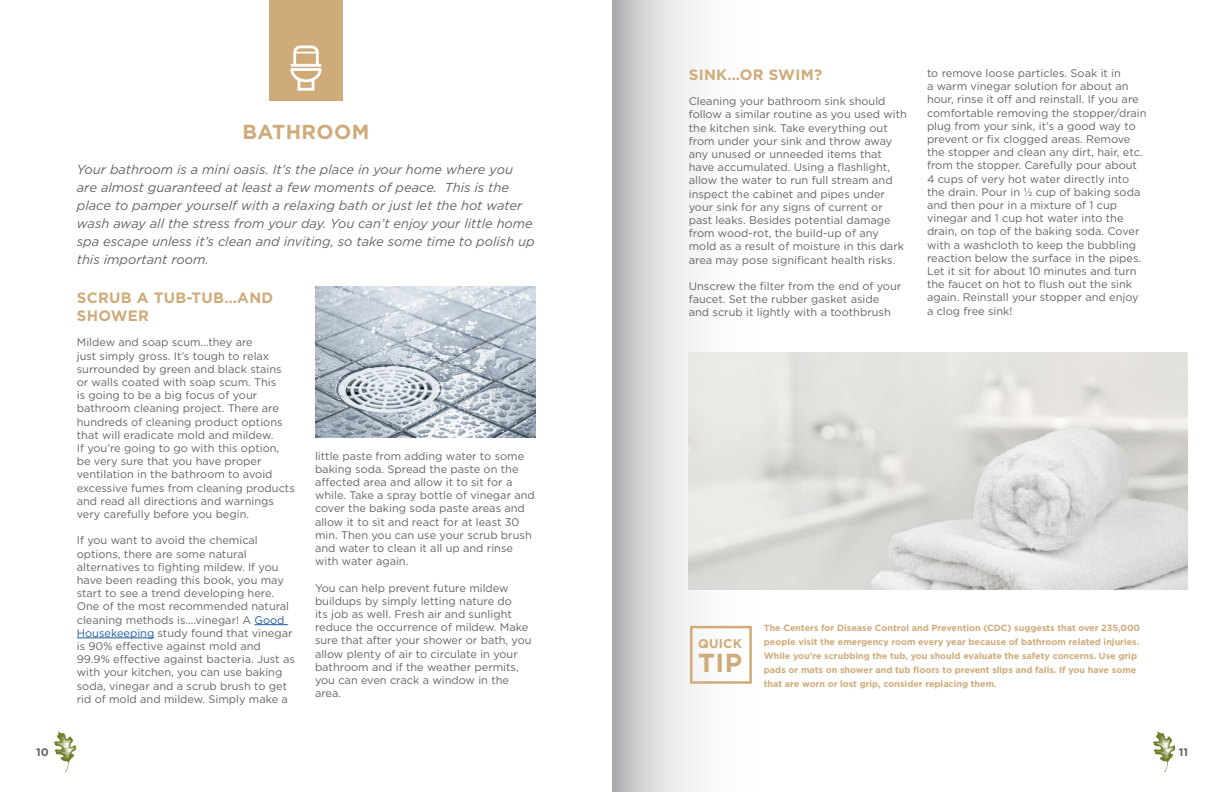
<style>
.page{position:relative;width:1224px;height:792px;background:#fff}
.page>*{position:absolute;margin:0;border:0;box-sizing:border-box;transform-origin:0 0}
.t1{font:700 26.1px "Gotham";color:#cfab7a}
.t2{font:700 20.2px "Gotham";letter-spacing:.02em;color:#cfab7a}
.t3{font:700 15px/18px "Gotham";letter-spacing:.02em;color:#cfab7a}
.t4{font:italic 13px/18px "Gotham";color:#636466}
.t5{font:700 12.6px "Gotham";letter-spacing:.02em;color:#cfab7a}
.t6{font:11px/13.2px "Gotham";color:#636466}
.t7{font:700 11px "Gotham";color:#636466}
.t8{font:700 9px/14px "Gotham";color:#cfab7a}
.s1{color:#215e9e}
</style>
<div class="page">
<svg style="left:612px;top:0;width:215px;height:792px"></svg>
<img style="left:689px;top:352px;width:499px;height:237px">
<div style="left:690px;top:626px;width:62px;height:58px;border:3px solid #cfab7a"></div>
<div style="left:269px;top:0;width:74px;height:101px;background:#cfab7a"></div>
<hr style="left:254px;top:624px;width:34px;height:1px;background:#215e9e">
<hr style="left:77px;top:638px;width:77px;height:1px;background:#215e9e">
<svg style="left:290px;top:46px;width:32px;height:45px"></svg>
<img style="left:315px;top:287px;width:220px;height:150px">
<svg style="left:53px;top:731px;width:23px;height:41px"></svg>
<svg style="left:1153px;top:731px;width:22px;height:41px"></svg>
<h2 class="t2" style="left:243px;top:120px;width:128px">BATHROOM</h2>
<p class="t4" style="left:77px;top:160px;width:460px">Your bathroom is a mini oasis. It’s the place in your home where you are almost guaranteed at least a few moments of peace. This is the place to pamper yourself with a relaxing bath or just let the hot water wash away all the stress from your day. You can’t enjoy your little home spa escape unless it’s clean and inviting, so take some time to polish up this important room.</p>
<h3 class="t3" style="left:77px;top:289px;width:198px">SCRUB A TUB-TUB…AND<br>SHOWER</h3>
<p class="t6" style="left:77px;top:336px;width:220px">Mildew and soap scum…they are<br>just simply gross. It’s tough to relax surrounded by green and black stains or walls coated with soap scum. This<br>is going to be a big focus of your bathroom cleaning project. There are hundreds of cleaning product options that will eradicate mold and mildew.<br>If you’re going to go with this option, be very sure that you have proper ventilation in the bathroom to avoid excessive fumes from cleaning products and read all directions and warnings very carefully before you begin.</p>
<p class="t6" style="left:77px;top:534px;width:220px">If you want to avoid the chemical options, there are some natural alternatives to fighting mildew. If you have been reading this book, you may start to see a trend developing here.<br>One of the most recommended natural cleaning methods is….vinegar! A <span class="s1">Good Housekeeping</span> study found that vinegar is 90% effective against mold and 99.9% effective against bacteria. Just as with your kitchen, you can use baking soda, vinegar and a scrub brush to get rid of mold and mildew. Simply make a</p>
<p class="t6" style="left:315px;top:449px;width:221px">little paste from adding water to some baking soda. Spread the paste on the affected area and allow it to sit for a while. Take a spray bottle of vinegar and cover the baking soda paste areas and allow it to sit and react for at least 30 min. Then you can use your scrub brush and water to clean it all up and rinse with water again.</p>
<p class="t6" style="left:315px;top:581px;width:218px">You can help prevent future mildew buildups by simply letting nature do<br>its job as well. Fresh air and sunlight reduce the occurrence of mildew. Make sure that after your shower or bath, you allow plenty of air to circulate in your bathroom and if the weather permits, you can even crack a window in the area.</p>
<h3 class="t3" style="left:689px;top:66px;width:135px">SINK…OR SWIM?</h3>
<p class="t6" style="left:689px;top:94px;width:220px">Cleaning your bathroom sink should follow a similar routine as you used with the kitchen sink. Take everything out from under your sink and throw away any unused or unneeded items that have accumulated. Using a flashlight, allow the water to run full stream and inspect the cabinet and pipes under your sink for any signs of current or past leaks. Besides potential damage from wood-rot, the build-up of any mold as a result of moisture in this dark area may pose significant health risks.</p>
<p class="t6" style="left:689px;top:279px;width:214px">Unscrew the filter from the end of your faucet. Set the rubber gasket aside and scrub it lightly with a toothbrush</p>
<p class="t6" style="left:927px;top:66px;width:221px">to remove loose particles. Soak it in<br>a warm vinegar solution for about an hour, rinse it off and reinstall. If you are comfortable removing the stopper/drain plug from your sink, it’s a good way to prevent or fix clogged areas. Remove the stopper and clean any dirt, hair, etc. from the stopper. Carefully pour about 4 cups of very hot water directly into the drain. Pour in ½ cup of baking soda and then pour in a mixture of 1 cup vinegar and 1 cup hot water into the drain, on top of the baking soda. Cover with a washcloth to keep the bubbling reaction below the surface in the pipes.<br>Let it sit for about 10 minutes and turn the faucet on hot to flush out the sink again. Reinstall your stopper and enjoy a clog free sink!</p>
<p class="t5" style="left:698px;top:636px;width:45px">QUICK</p>
<h1 class="t1" style="left:698px;top:647px;width:46px">TIP</h1>
<p class="t8" style="left:764px;top:621px;width:378px">The Centers for Disease Control and Prevention (CDC) suggests that over 235,000 people visit the emergency room every year because of bathroom related injuries.<br>While you’re scrubbing the tub, you should evaluate the safety concerns. Use grip pads or mats on shower and tub floors to prevent slips and falls. If you have some that are worn or lost grip, consider replacing them.</p>
<p class="t7" style="left:36px;top:745px;width:14px">10</p>
<p class="t7" style="left:1179px;top:745px;width:11px">11</p>
</div>
